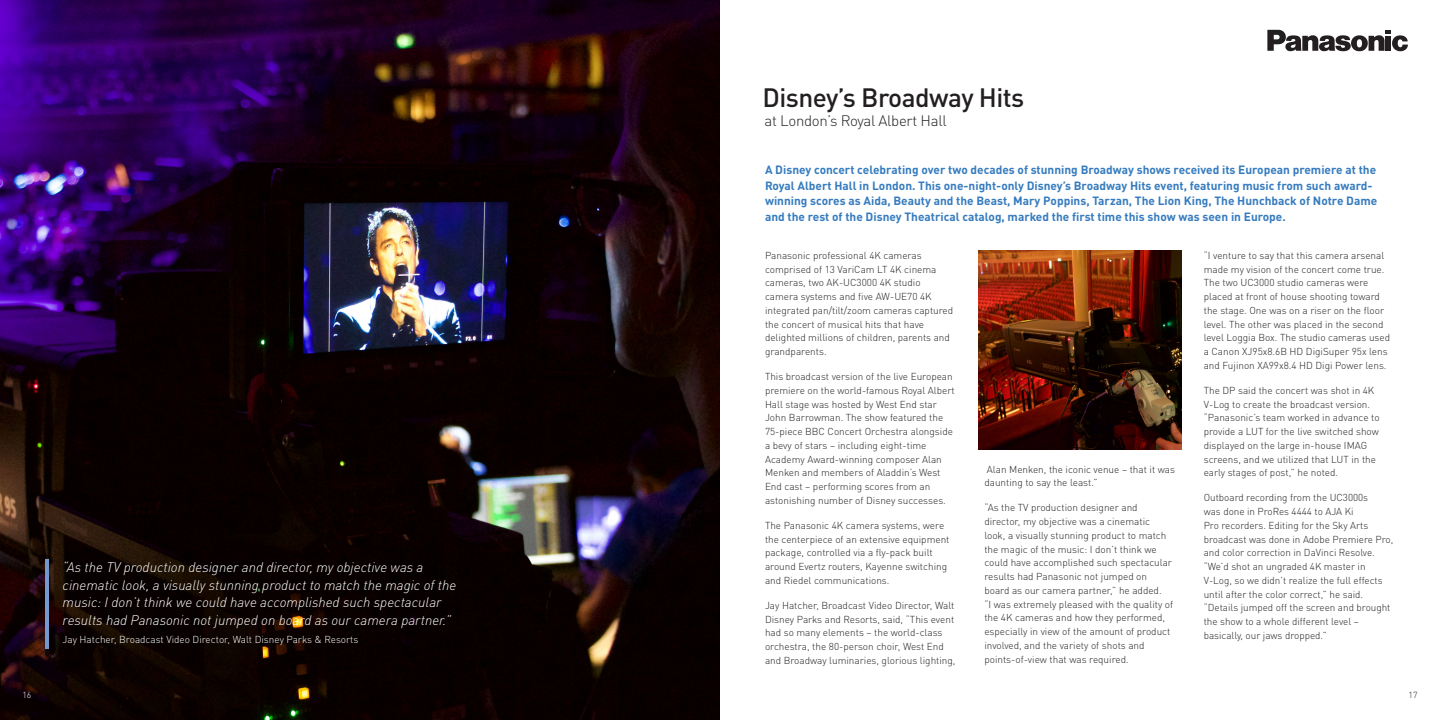
<style>
.page{position:relative;width:1440px;height:720px;background:#fff}
.page>*{position:absolute;margin:0;border:0;box-sizing:border-box;transform-origin:0 0}
.t1{font:500 26.25px "DINOT";letter-spacing:-.02em;color:#231f20}
.t2{font:300 15px "DINOT";letter-spacing:-.02em;color:#231f20}
.t3{font:italic 300 13.75px/17.5px "DINOT";color:#fff}
.t4{font:700 11.88px/15.6px "DINOT";color:#357bbf}
.t5{font:300 10px/13.8px "DINOT";color:#231f20}
.t6{font:300 10px "DINOT";color:#fff}
.t7{font:300 8.75px "DINOT";color:#fff}
.t8{font:300 8.75px "DINOT";color:#231f20}
</style>
<div class="page">
<img style="left:0;top:0;width:720px;height:720px">
<svg style="left:1267px;top:30px;width:141px;height:21px"></svg>
<hr style="left:45px;top:559px;width:4px;height:90px;background:#7598ce">
<img style="left:979px;top:250px;width:202px;height:200px">
<p class="t7" style="left:22px;top:689px;width:10px">16</p>
<p class="t3" style="left:63px;top:559px;width:395px">“As the TV production designer and director, my objective was a cinematic look, a visually stunning product to match the magic of the music: I don’t think we could have accomplished such spectacular results had Panasonic not jumped on board as our camera partner.”</p>
<p class="t6" style="left:63px;top:633px;width:297px">Jay Hatcher, Broadcast Video Director, Walt Disney Parks &amp; Resorts</p>
<p class="t1" style="left:762px;top:81px;width:263px">Disney’s Broadway Hits</p>
<p class="t2" style="left:765px;top:111px;width:184px">at London’s Royal Albert Hall</p>
<p class="t4" style="left:765px;top:162px;width:614px">A Disney concert celebrating over two decades of stunning Broadway shows received its European premiere at the Royal Albert Hall in London. This one-night-only Disney’s Broadway Hits event, featuring music from such award&shy;winning scores as Aida, Beauty and the Beast, Mary Poppins, Tarzan, The Lion King, The Hunchback of Notre Dame and the rest of the Disney Theatrical catalog, marked the first time this show was seen in Europe.</p>
<p class="t5" style="left:765px;top:248px;width:190px">Panasonic professional 4K cameras comprised of 13 VariCam LT 4K cinema cameras, two AK-UC3000 4K studio camera systems and five AW-UE70 4K integrated pan/tilt/zoom cameras captured the concert of musical hits that have delighted millions of children, parents and grandparents.</p>
<p class="t5" style="left:765px;top:370px;width:191px">This broadcast version of the live European premiere on the world-famous Royal Albert Hall stage was hosted by West End star John Barrowman. The show featured the 75-piece BBC Concert Orchestra alongside a bevy of stars – including eight-time Academy Award-winning composer Alan Menken and members of Aladdin’s West End cast – performing scores from an astonishing number of Disney successes.</p>
<p class="t5" style="left:765px;top:518px;width:186px">The Panasonic 4K camera systems, were the centerpiece of an extensive equipment package, controlled via a fly-pack built around Evertz routers, Kayenne switching and Riedel communications.</p>
<p class="t5" style="left:765px;top:598px;width:192px">Jay Hatcher, Broadcast Video Director, Walt Disney Parks and Resorts, said, “This event had so many elements – the world-class orchestra, the 80-person choir, West End and Broadway luminaries, glorious lighting,</p>
<p class="t5" style="left:984px;top:462px;width:192px">Alan Menken, the iconic venue – that it was daunting to say the least.”</p>
<p class="t5" style="left:984px;top:501px;width:190px">“As the TV production designer and director, my objective was a cinematic look, a visually stunning product to match the magic of the music: I don’t think we could have accomplished such spectacular results had Panasonic not jumped on board as our camera partner,” he added.<br>“I was extremely pleased with the quality of the 4K cameras and how they performed, especially in view of the amount of product involved, and the variety of shots and points-of-view that was required.</p>
<p class="t5" style="left:1204px;top:248px;width:188px">“I venture to say that this camera arsenal made my vision of the concert come true.<br>The two UC3000 studio cameras were placed at front of house shooting toward the stage. One was on a riser on the floor level. The other was placed in the second level Loggia Box. The studio cameras used a Canon XJ95x8.6B HD DigiSuper 95x lens and Fujinon XA99x8.4 HD Digi Power lens.</p>
<p class="t5" style="left:1204px;top:383px;width:177px">The DP said the concert was shot in 4K V-Log to create the broadcast version. “Panasonic’s team worked in advance to provide a LUT for the live switched show displayed on the large in-house IMAG screens, and we utilized that LUT in the early stages of post,” he noted.</p>
<p class="t5" style="left:1204px;top:491px;width:191px">Outboard recording from the UC3000s<br>was done in ProRes 4444 to AJA Ki<br>Pro recorders. Editing for the Sky Arts broadcast was done in Adobe Premiere Pro, and color correction in DaVinci Resolve. “We’d shot an ungraded 4K master in V-Log, so we didn’t realize the full effects until after the color correct,” he said. “Details jumped off the screen and brought the show to a whole different level – basically, our jaws dropped.”</p>
<p class="t8" style="left:1409px;top:689px;width:10px">17</p>
</div>
